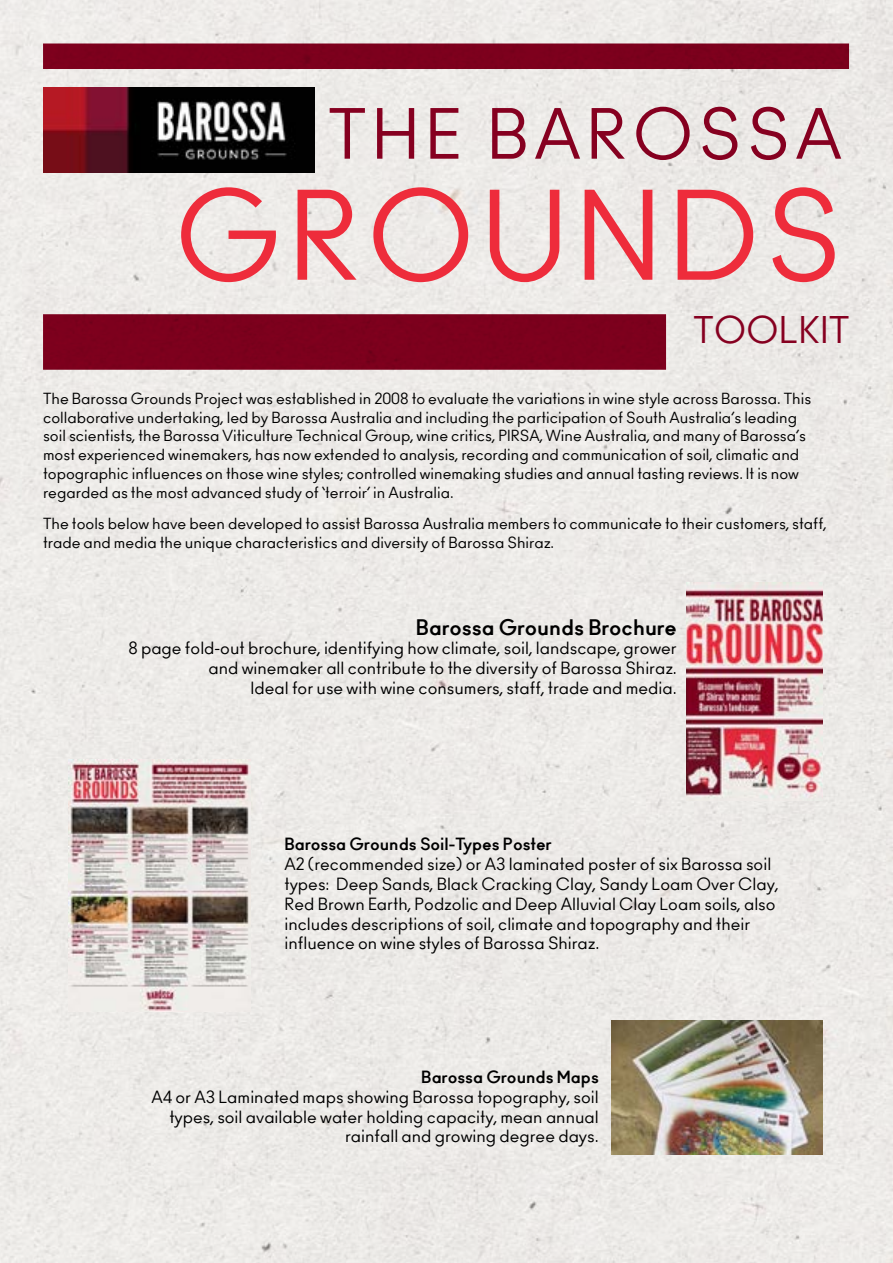
<style>
.page{position:relative;width:893px;height:1263px;background:#edebe8}
.page>*{position:absolute;margin:0;border:0;box-sizing:border-box;transform-origin:0 0}
.t1{font:120px "Ano";letter-spacing:.05em;color:#ee2c3b}
.t2{font:67.5px "Ano";letter-spacing:.08em;color:#860020}
.t3{font:36px "Ano";letter-spacing:.01em;color:#860020}
.t4{font:700 21px "Ano";color:#000}
.t5{font:16.5px/19.8px "Ano";color:#000;text-align:right}
.t6{font:700 16.5px "Ano";color:#000}
.t7{font:15px/18.8px "Ano";color:#000}
</style>
<div class="page">
<div style="left:43px;top:44px;width:806px;height:25px;background:#7c001d"></div>
<div style="left:43px;top:314px;width:623px;height:56px;background:#7c001d"></div>
<img style="left:686px;top:582px;width:137px;height:218px">
<img style="left:68px;top:759px;width:182px;height:253px">
<img style="left:611px;top:1021px;width:212px;height:134px">
<img style="left:43px;top:88px;width:271px;height:85px">
<h2 class="t2" style="left:328px;top:93px;width:515px">THE BAROSSA</h2>
<h1 class="t1" style="left:175px;top:163px;width:668px">GROUNDS</h1>
<h3 class="t3" style="left:693px;top:308px;width:157px">TOOLKIT</h3>
<p class="t7" style="left:43px;top:389px;width:770px">The Barossa Grounds Project was established in 2008 to evaluate the variations in wine style across Barossa. This collaborative undertaking, led by Barossa Australia and including the participation of South Australia’s leading soil scientists, the Barossa Viticulture Technical Group, wine critics, PIRSA, Wine Australia, and many of Barossa’s most experienced winemakers, has now extended to analysis, recording and communication of soil, climatic and topographic influences on those wine styles; controlled winemaking studies and annual tasting reviews. It is now regarded as the most advanced study of ‘terroir’ in Australia.</p>
<p class="t7" style="left:43px;top:514px;width:785px">The tools below have been developed to assist Barossa Australia members to communicate to their customers, staff, trade and media the unique characteristics and diversity of Barossa Shiraz.</p>
<h3 class="t4" style="left:416px;top:614px;width:263px">Barossa Grounds Brochure</h3>
<p class="t5" style="left:128px;top:639px;width:550px">8 page fold-out brochure, identifying how climate, soil, landscape, grower and winemaker all contribute to the diversity of Barossa Shiraz.<br>Ideal for use with wine consumers, staff, trade and media.</p>
<p class="t6" style="left:284px;top:834px;width:269px">Barossa Grounds Soil-Types Poster</p>
<p class="t5" style="left:284px;top:854px;width:496px;text-align:left">A2 (recommended size) or A3 laminated poster of six Barossa soil types: Deep Sands, Black Cracking Clay, Sandy Loam Over Clay, Red Brown Earth, Podzolic and Deep Alluvial Clay Loam soils, also includes descriptions of soil, climate and topography and their influence on wine styles of Barossa Shiraz.</p>
<p class="t6" style="left:421px;top:1066px;width:179px">Barossa Grounds Maps</p>
<p class="t5" style="left:151px;top:1087px;width:449px">A4 or A3 Laminated maps showing Barossa topography, soil types, soil available water holding capacity, mean annual rainfall and growing degree days.</p>
</div>
